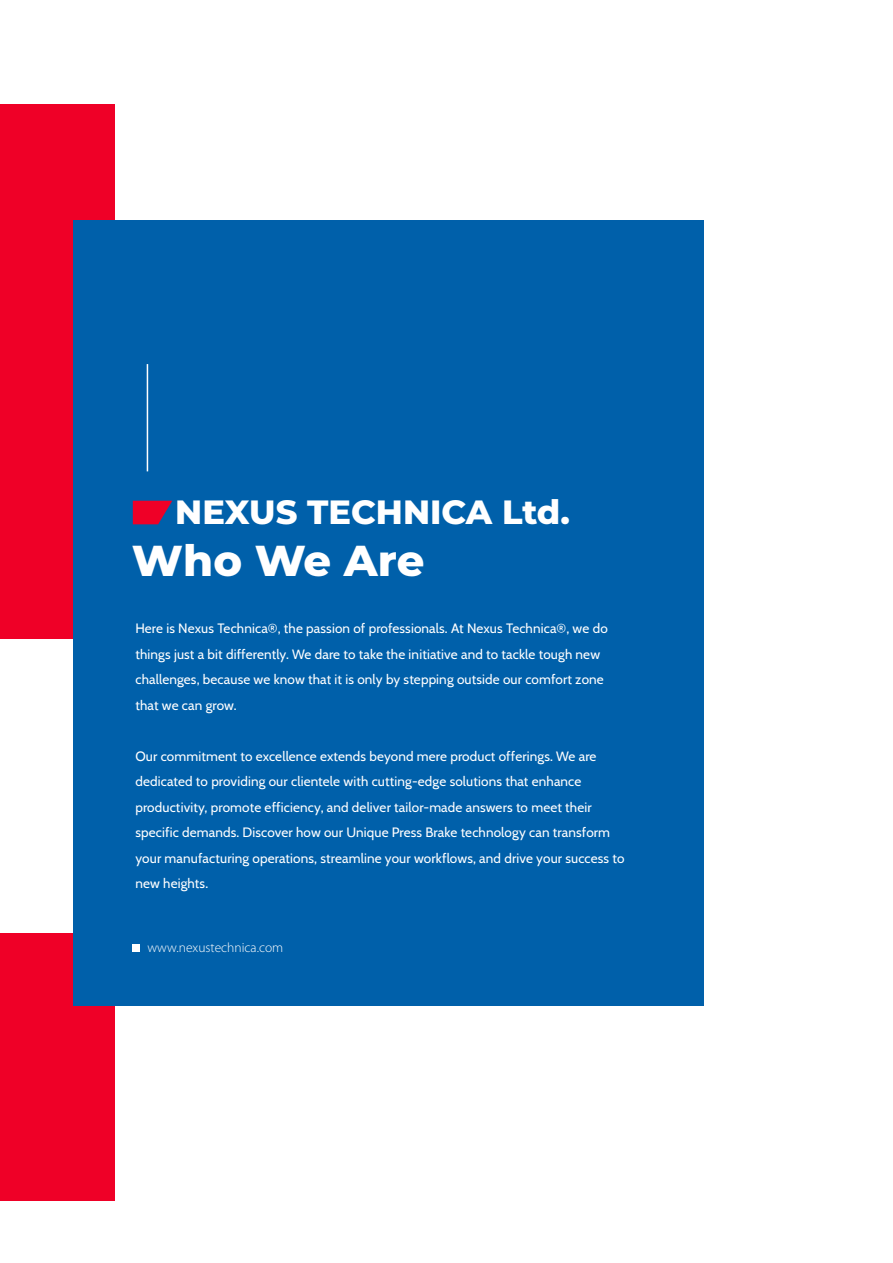
<style>
.page{position:relative;width:893px;height:1263px;background:#fff}
.page>*{position:absolute;margin:0;border:0;box-sizing:border-box;transform-origin:0 0}
.t1{font:800 43.2px "Montserrat";color:#fff}
.t2{font:800 33.6px "Montserrat";color:#fff}
.t3{font:13.5px/25.5px "Cabin";letter-spacing:.01em;color:#fff}
.t4{font:300 13.5px "Myriad Pro";color:#fff}
</style>
<div class="page">
<div style="left:0;top:105px;width:114px;height:534px;background:#ef0027"></div>
<div style="left:0;top:933px;width:114px;height:267px;background:#ef0027"></div>
<div style="left:73px;top:220px;width:631px;height:786px;background:#0060aa"></div>
<div style="left:132px;top:945px;width:7px;height:7px;background:#fff"></div>
<hr style="left:147px;top:364px;width:1px;height:107px;background:#fff">
<svg style="left:133px;top:501px;width:39px;height:23px"></svg>
<h2 class="t2" style="left:175px;top:488px;width:396px">NEXUS TECHNICA Ltd.</h2>
<h1 class="t1" style="left:132px;top:529px;width:294px">Who We Are</h1>
<p class="t3" style="left:135px;top:615px;width:474px">Here is Nexus Technica®, the passion of professionals. At Nexus Technica®, we do things just a bit differently. We dare to take the initiative and to tackle tough new challenges, because we know that it is only by stepping outside our comfort zone that we can grow.</p>
<p class="t3" style="left:135px;top:742px;width:490px">Our commitment to excellence extends beyond mere product offerings. We are dedicated to providing our clientele with cutting-edge solutions that enhance productivity, promote efficiency, and deliver tailor-made answers to meet their specific demands. Discover how our Unique Press Brake technology can transform your manufacturing operations, streamline your workflows, and drive your success to new heights.</p>
<p class="t4" style="left:147px;top:940px;width:137px">www.nexustechnica.com</p>
</div>
